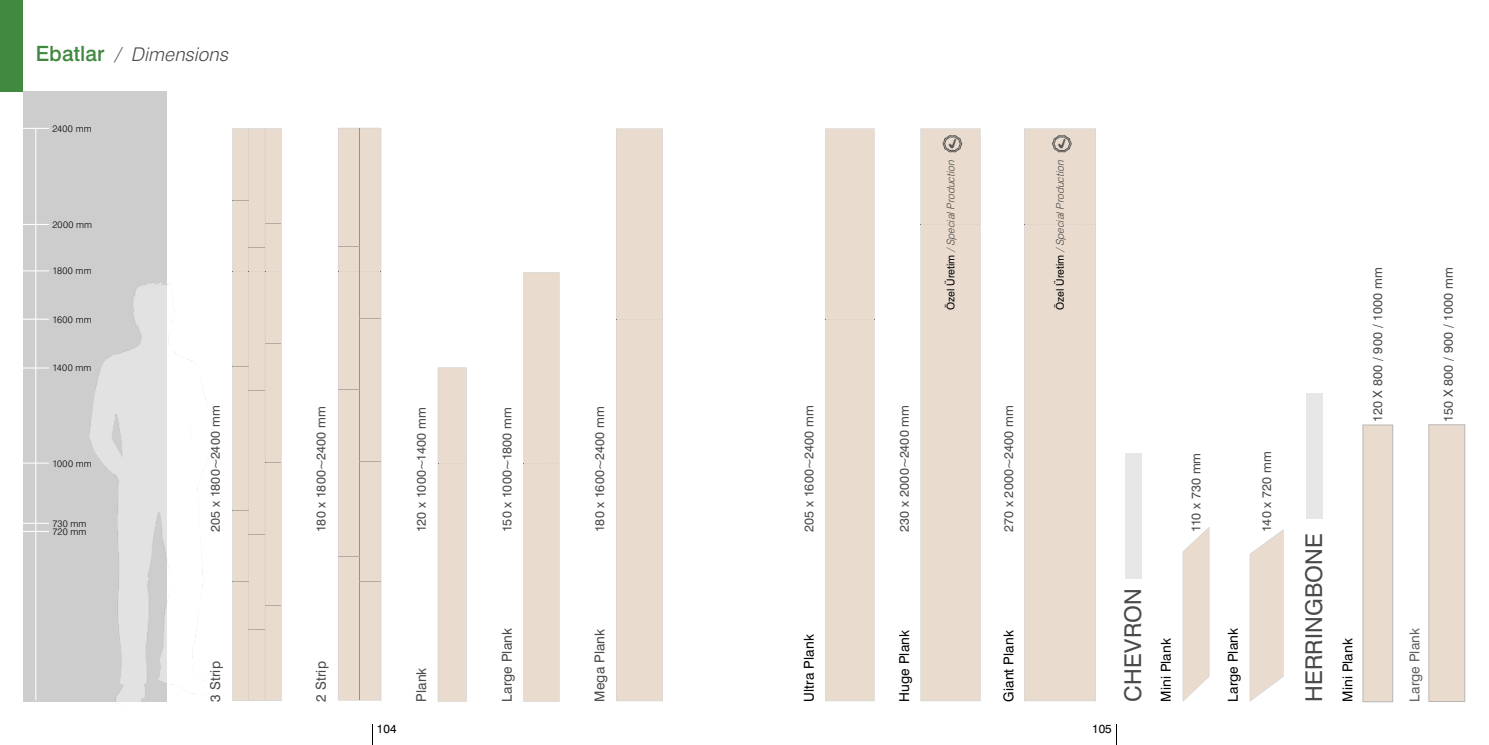
<style>
.page{position:relative;width:1489px;height:745px;background:#fff}
.page>*{position:absolute;margin:0;border:0;box-sizing:border-box;transform-origin:0 0}
.t1{font:23.12px "Swiss";letter-spacing:.005em;color:#4a4a49}
.t2{font:italic 300 18.88px "Swiss";letter-spacing:.005em;color:#4a4a49}
.t3{font:13.62px "Swiss";letter-spacing:.005em;color:#000}
.t4{font:13.62px "Swiss";letter-spacing:.005em;color:#4a4a49}
.t5{font:13.62px "Swiss";letter-spacing:.005em;color:#616060}
.t6{font:12.62px "Swiss";letter-spacing:.02em;color:#4a4a49}
.t7{font:11.88px "Swiss";color:#000}
.t8{font:italic 300 10.5px "Swiss";color:#4a4a49}
.t9{font:300 9.5px/8.1px "Swiss";letter-spacing:.025em;color:#000}
.s1{font-weight:500;font-style:normal;font-size:21px;color:#418841}
.s2{font-weight:400;font-style:normal;color:#000}
</style>
<div class="page">
<div style="left:23px;top:91px;width:144px;height:609px;background:#cecdcd"></div>
<img style="left:75px;top:283px;width:139px;height:421px">
<hr style="left:35px;top:128px;width:1px;height:572px;background:#fff">
<svg style="left:23px;top:128px;width:26px;height:1px"></svg>
<svg style="left:23px;top:270px;width:26px;height:1px"></svg>
<svg style="left:23px;top:224px;width:26px;height:1px"></svg>
<svg style="left:23px;top:318px;width:26px;height:1px"></svg>
<svg style="left:23px;top:367px;width:26px;height:1px"></svg>
<svg style="left:23px;top:462px;width:26px;height:1px"></svg>
<svg style="left:23px;top:522px;width:26px;height:1px"></svg>
<div style="left:438px;top:367px;width:29px;height:334px;background:#e9dbcd"></div>
<svg style="left:523px;top:272px;width:36px;height:429px;background:#e8dbce"></svg>
<div style="left:616px;top:128px;width:47px;height:572px;background:#e9dbcd"></div>
<svg style="left:232px;top:128px;width:49px;height:572px;background:#e7dace"></svg>
<div style="left:338px;top:128px;width:44px;height:572px;background:#e9dbcd"></div>
<div style="left:0;top:0;width:23px;height:91px;background:#418841"></div>
<div style="left:825px;top:128px;width:50px;height:572px;background:#e9dbcd"></div>
<svg style="left:1182px;top:527px;width:27px;height:174px;background:#ebe0d5"></svg>
<svg style="left:1249px;top:530px;width:34px;height:171px;background:#ebe0d4"></svg>
<div style="left:1124px;top:452px;width:17px;height:125px;background:#e1e1e1"></div>
<div style="left:1306px;top:393px;width:16px;height:125px;background:#e1e1e1"></div>
<div style="left:1362px;top:424px;width:30px;height:277px;background:#e9dbcd"></div>
<div style="left:1362px;top:424px;width:30px;height:277px;border:1px solid #b9b7b6"></div>
<div style="left:1428px;top:424px;width:36px;height:277px;background:#e9dbcd"></div>
<div style="left:1428px;top:424px;width:36px;height:277px;border:1px solid #b9b7b6"></div>
<svg style="left:1116px;top:724px;width:1px;height:20px"></svg>
<svg style="left:372px;top:724px;width:1px;height:20px"></svg>
<svg style="left:920px;top:128px;width:60px;height:572px;background:#e8dbce"></svg>
<div style="left:1024px;top:128px;width:71px;height:572px;background:#e9dbcd"></div>
<h2 class="t2" style="left:36px;top:42px;width:194px"><span class="s1">Ebatlar</span> / Dimensions</h2>
<p class="t9" style="left:52px;top:124px;width:41px">2400 mm</p>
<p class="t9" style="left:52px;top:220px;width:41px">2000 mm</p>
<p class="t9" style="left:52px;top:266px;width:41px">1800 mm</p>
<p class="t9" style="left:52px;top:315px;width:41px">1600 mm</p>
<p class="t9" style="left:52px;top:363px;width:41px">1400 mm</p>
<p class="t9" style="left:52px;top:458px;width:41px">1000 mm</p>
<p class="t9" style="left:52px;top:519px;width:36px">730 mm<br>720 mm</p>
<p class="t6" style="left:208px;top:531px;width:128px;rotate:-90deg">205 x 1800~2400 mm</p>
<p class="t4" style="left:207px;top:701px;width:42px;rotate:-90deg">3 Strip</p>
<p class="t6" style="left:313px;top:531px;width:127px;rotate:-90deg">180 x 1800~2400 mm</p>
<p class="t4" style="left:312px;top:701px;width:42px;rotate:-90deg">2 Strip</p>
<p class="t8" style="left:944px;top:310px;width:151px;rotate:-90deg"><span class="s2">Özel Üretim</span> / Special Production</p>
<p class="t8" style="left:1053px;top:310px;width:151px;rotate:-90deg"><span class="s2">Özel Üretim</span> / Special Production</p>
<p class="t6" style="left:414px;top:531px;width:126px;rotate:-90deg">120 x 1000~1400 mm</p>
<p class="t6" style="left:499px;top:531px;width:126px;rotate:-90deg">150 x 1000~1800 mm</p>
<p class="t6" style="left:592px;top:531px;width:127px;rotate:-90deg">180 x 1600~2400 mm</p>
<p class="t6" style="left:801px;top:531px;width:128px;rotate:-90deg">205 x 1600~2400 mm</p>
<p class="t6" style="left:896px;top:531px;width:128px;rotate:-90deg">230 x 2000~2400 mm</p>
<p class="t6" style="left:1000px;top:531px;width:128px;rotate:-90deg">270 x 2000~2400 mm</p>
<p class="t6" style="left:1188px;top:531px;width:81px;rotate:-90deg">110 x 730 mm</p>
<p class="t6" style="left:1258px;top:531px;width:82px;rotate:-90deg">140 x 720 mm</p>
<p class="t4" style="left:413px;top:701px;width:36px;rotate:-90deg">Plank</p>
<p class="t4" style="left:498px;top:701px;width:75px;rotate:-90deg">Large Plank</p>
<p class="t4" style="left:591px;top:701px;width:74px;rotate:-90deg">Mega Plank</p>
<p class="t3" style="left:800px;top:701px;width:69px;rotate:-90deg">Ultra Plank</p>
<p class="t3" style="left:896px;top:701px;width:73px;rotate:-90deg">Huge Plank</p>
<p class="t3" style="left:1000px;top:701px;width:73px;rotate:-90deg">Giant Plank</p>
<p class="t7" style="left:377px;top:720px;width:21px">104</p>
<p class="t7" style="left:1092px;top:720px;width:21px">105</p>
<h1 class="t1" style="left:1118px;top:701px;width:115px;rotate:-90deg">CHEVRON</h1>
<p class="t3" style="left:1157px;top:701px;width:65px;rotate:-90deg">Mini Plank</p>
<p class="t3" style="left:1224px;top:701px;width:75px;rotate:-90deg">Large Plank</p>
<p class="t6" style="left:1369px;top:421px;width:155px;rotate:-90deg">120 X 800 / 900 / 1000 mm</p>
<p class="t6" style="left:1440px;top:421px;width:156px;rotate:-90deg">150 X 800 / 900 / 1000 mm</p>
<h1 class="t1" style="left:1299px;top:701px;width:170px;rotate:-90deg">HERRINGBONE</h1>
<p class="t3" style="left:1339px;top:701px;width:65px;rotate:-90deg">Mini Plank</p>
<p class="t5" style="left:1406px;top:701px;width:75px;rotate:-90deg">Large Plank</p>
</div>
